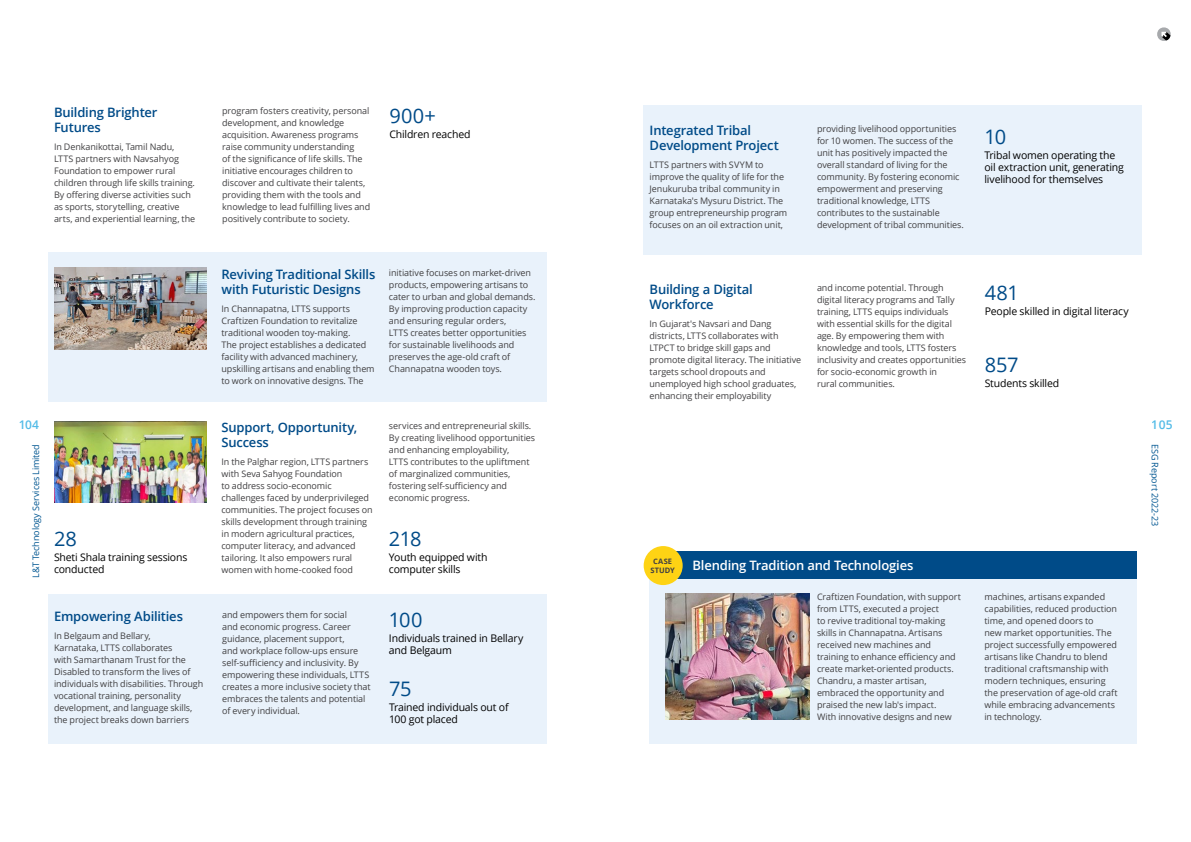
<style>
.page{position:relative;width:1191px;height:842px;background:#fff}
.page>*{position:absolute;margin:0;border:0;box-sizing:border-box;transform-origin:0 0}
.t1{font:20px "Open Sans";letter-spacing:-.02em;color:#004b88}
.t2{font:600 13px/15px "Open Sans";letter-spacing:-.015em;color:#004b88}
.t3{font:600 13px "Open Sans";letter-spacing:-.015em;color:#fff}
.t4{font:600 12px "Open Sans";color:#28aae1}
.t5{font:10.5px/12px "Open Sans";letter-spacing:-.015em;color:#000}
.t6{font:9px/12px "Open Sans";letter-spacing:-.01em;color:#414042}
.t7{font:9px "Open Sans";letter-spacing:-.01em;color:#005691}
.t8{font:700 7.5px/9px "Open Sans";letter-spacing:.01em;color:#414042;text-align:center}
</style>
<div class="page">
<svg style="left:1157px;top:27px;width:14px;height:14px"></svg>
<div style="left:48px;top:253px;width:499px;height:149px;background:#e9f2fb"></div>
<div style="left:643px;top:105px;width:499px;height:149px;background:#e9f2fb"></div>
<div style="left:48px;top:594px;width:499px;height:150px;background:#e9f2fb"></div>
<img style="left:54px;top:268px;width:152px;height:81px">
<img style="left:54px;top:421px;width:152px;height:81px">
<div style="left:649px;top:568px;width:488px;height:176px;background:#e9f2fb"></div>
<div style="left:650px;top:551px;width:487px;height:27px;background:#004b88"></div>
<div style="left:643px;top:546px;width:39px;height:39px;background:#fed314;border-radius:50%"></div>
<img style="left:665px;top:594px;width:144px;height:126px">
<h2 class="t2" style="left:54px;top:105px;width:105px">Building Brighter<br>Futures</h2>
<p class="t6" style="left:54px;top:141px;width:143px">In Denkanikottai, Tamil Nadu, LTTS partners with Navsahyog Foundation to empower rural children through life skills training.<br>By offering diverse activities such as sports, storytelling, creative arts, and experiential learning, the</p>
<p class="t6" style="left:222px;top:104px;width:149px">program fosters creativity, personal development, and knowledge acquisition. Awareness programs raise community understanding<br>of the significance of life skills. The initiative encourages children to discover and cultivate their talents, providing them with the tools and knowledge to lead fulfilling lives and positively contribute to society.</p>
<h1 class="t1" style="left:389px;top:102px;width:48px">900+</h1>
<p class="t5" style="left:389px;top:128px;width:83px">Children reached</p>
<h2 class="t2" style="left:221px;top:267px;width:155px">Reviving Traditional Skills with Futuristic Designs</h2>
<p class="t6" style="left:221px;top:303px;width:155px">In Channapatna, LTTS supports Craftizen Foundation to revitalize traditional wooden toy-making.<br>The project establishes a dedicated facility with advanced machinery, upskilling artisans and enabling them to work on innovative designs. The</p>
<p class="t6" style="left:389px;top:266px;width:148px">initiative focuses on market-driven products, empowering artisans to cater to urban and global demands.<br>By improving production capacity and ensuring regular orders,<br>LTTS creates better opportunities for sustainable livelihoods and preserves the age-old craft of<br>Channapatna wooden toys.</p>
<h2 class="t2" style="left:649px;top:123px;width:131px">Integrated Tribal<br>Development Project</h2>
<p class="t6" style="left:649px;top:159px;width:139px">LTTS partners with SVYM to improve the quality of life for the<br>Jenukuruba tribal community in<br>Karnataka's Mysuru District. The group entrepreneurship program focuses on an oil extraction unit,</p>
<p class="t6" style="left:817px;top:122px;width:148px">providing livelihood opportunities for 10 women. The success of the unit has positively impacted the overall standard of living for the community. By fostering economic empowerment and preserving traditional knowledge, LTTS contributes to the sustainable development of tribal communities.</p>
<h1 class="t1" style="left:984px;top:123px;width:23px">10</h1>
<p class="t5" style="left:984px;top:149px;width:141px">Tribal women operating the oil extraction unit, generating livelihood for themselves</p>
<h2 class="t2" style="left:649px;top:282px;width:105px">Building a Digital<br>Workforce</h2>
<p class="t6" style="left:649px;top:318px;width:153px">In Gujarat's Navsari and Dang districts, LTTS collaborates with LTPCT to bridge skill gaps and promote digital literacy. The initiative targets school dropouts and unemployed high school graduates, enhancing their employability</p>
<p class="t6" style="left:817px;top:281px;width:151px">and income potential. Through digital literacy programs and Tally training, LTTS equips individuals with essential skills for the digital age. By empowering them with knowledge and tools, LTTS fosters inclusivity and creates opportunities for socio-economic growth in<br>rural communities.</p>
<h1 class="t1" style="left:984px;top:279px;width:36px">481</h1>
<p class="t5" style="left:984px;top:305px;width:146px">People skilled in digital literacy</p>
<h1 class="t1" style="left:984px;top:351px;width:35px">857</h1>
<p class="t5" style="left:984px;top:377px;width:76px">Students skilled</p>
<h3 class="t4" style="left:18px;top:416px;width:22px">104</h3>
<h3 class="t4" style="left:1152px;top:416px;width:22px">105</h3>
<p class="t7" style="left:30px;top:578px;width:135px;rotate:-90deg">L&amp;T Technology Services Limited</p>
<p class="t7" style="left:1161px;top:444px;width:83px;rotate:90deg">ESG Report 2022-23</p>
<p class="t6" style="left:389px;top:419px;width:148px">services and entrepreneurial skills.<br>By creating livelihood opportunities and enhancing employability,<br>LTTS contributes to the upliftment of marginalized communities, fostering self-sufficiency and economic progress.</p>
<h2 class="t2" style="left:221px;top:420px;width:137px">Support, Opportunity,<br>Success</h2>
<p class="t6" style="left:221px;top:456px;width:153px">In the Palghar region, LTTS partners with Seva Sahyog Foundation<br>to address socio-economic challenges faced by underprivileged communities. The project focuses on skills development through training in modern agricultural practices, computer literacy, and advanced tailoring. It also empowers rural women with home-cooked food</p>
<h1 class="t1" style="left:389px;top:525px;width:34px">218</h1>
<p class="t5" style="left:389px;top:551px;width:100px">Youth equipped with computer skills</p>
<h1 class="t1" style="left:54px;top:525px;width:24px">28</h1>
<p class="t5" style="left:54px;top:551px;width:135px">Sheti Shala training sessions conducted</p>
<p class="t8" style="left:650px;top:556px;width:26px">CASE<br>STUDY</p>
<h2 class="t3" style="left:692px;top:556px;width:222px">Blending Tradition and Technologies</h2>
<p class="t6" style="left:817px;top:591px;width:145px">Craftizen Foundation, with support from LTTS, executed a project<br>to revive traditional toy-making skills in Channapatna. Artisans received new machines and training to enhance efficiency and create market-oriented products.<br>Chandru, a master artisan, embraced the opportunity and praised the new lab's impact.<br>With innovative designs and new</p>
<p class="t6" style="left:984px;top:590px;width:135px">machines, artisans expanded capabilities, reduced production time, and opened doors to<br>new market opportunities. The project successfully empowered artisans like Chandru to blend traditional craftsmanship with modern techniques, ensuring the preservation of age-old craft while embracing advancements in technology.</p>
<p class="t6" style="left:222px;top:609px;width:150px">and empowers them for social<br>and economic progress. Career guidance, placement support,<br>and workplace follow-ups ensure self-sufficiency and inclusivity. By empowering these individuals, LTTS creates a more inclusive society that embraces the talents and potential of every individual.</p>
<h2 class="t2" style="left:54px;top:609px;width:130px">Empowering Abilities</h2>
<p class="t6" style="left:54px;top:630px;width:151px">In Belgaum and Bellary,<br>Karnataka, LTTS collaborates<br>with Samarthanam Trust for the Disabled to transform the lives of individuals with disabilities. Through vocational training, personality development, and language skills, the project breaks down barriers</p>
<h1 class="t1" style="left:389px;top:606px;width:35px">100</h1>
<p class="t5" style="left:389px;top:632px;width:136px">Individuals trained in Bellary and Belgaum</p>
<h1 class="t1" style="left:389px;top:675px;width:24px">75</h1>
<p class="t5" style="left:389px;top:701px;width:121px">Trained individuals out of<br>100 got placed</p>
</div>
